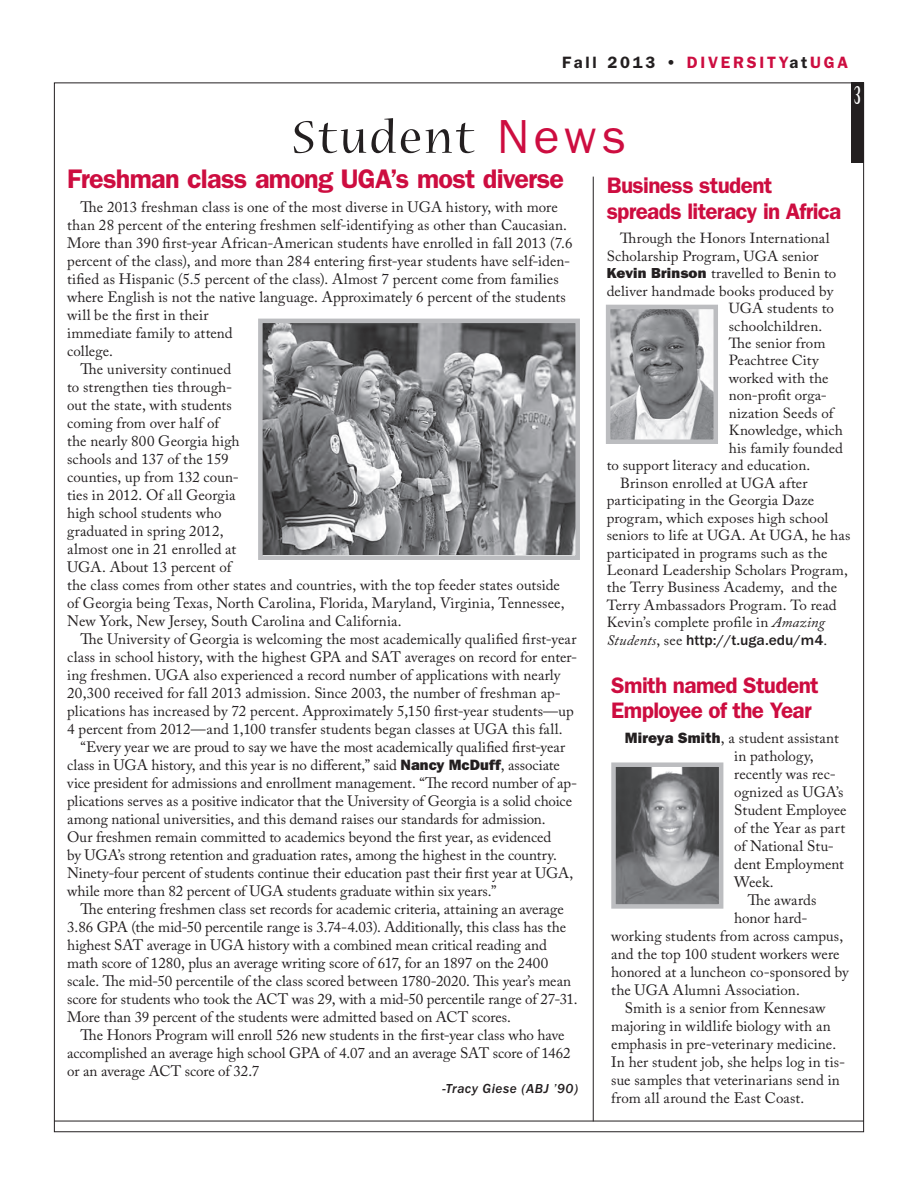
<style>
.page{position:relative;width:918px;height:1188px;background:#fff}
.page>*{position:absolute;margin:0;border:0;box-sizing:border-box;transform-origin:0 0}
.t1{font:51px "Nueva Std";letter-spacing:.05em;color:#231f20}
.Headline-Diversity{font:600 27px "Franklin Gothic";letter-spacing:-.025em;color:#cd0d40}
.t2{font:24px "Birch Std";color:#fff}
.Subhead-Diversity{font:600 22.5px/25.5px "Franklin Gothic";letter-spacing:-.03em;color:#cd0d40}
.t3{font:600 16.5px "Franklin Gothic";letter-spacing:.165em;color:#cd0d40}
.Body_Text-Diversity{font:15px/18px "Adobe Caslon Pro";color:#231f20}
.Body_Text-Diversity-2{font:500 15px "Franklin Gothic";color:#231f20}
.Body_Text-Diversity-3{font:14.55px/17.4px "Adobe Caslon Pro";letter-spacing:.01em;color:#231f20}
.Credit_Diversity{font:italic 500 13.5px "Franklin Gothic";letter-spacing:.035em;color:#231f20}
.s1{color:#231f20}
.s2{font-family:"Franklin Gothic";font-size:48px;color:#cd0d40}
.s3{font-family:"Franklin Gothic";font-weight:800}
.s4{font-style:italic}
.s5{font-family:"Adobe Caslon Pro";font-weight:400;font-style:italic;font-size:14.55px}
.s6{font-family:"Adobe Caslon Pro";font-weight:400;font-size:14.55px}
</style>
<div class="page">
<div style="left:851px;top:82px;width:13px;height:82px;background:#231f20"></div>
<hr style="left:593px;top:177px;width:1px;height:944px;background:#231f20">
<img style="left:263px;top:324px;width:312px;height:230px">
<div style="left:258px;top:319px;width:322px;height:241px;border:4px solid #bcbdc0"></div>
<img style="left:611px;top:310px;width:102px;height:129px">
<div style="left:606px;top:305px;width:112px;height:139px;border:4px solid #bcbdc0"></div>
<img style="left:616px;top:767px;width:102px;height:137px">
<div style="left:611px;top:762px;width:112px;height:147px;border:4px solid #bcbdc0"></div>
<hr style="left:54px;top:1121px;width:810px;height:1px;background:#231f20">
<p class="t3" style="left:562px;top:53px;width:287px"><span class="s1">Fall 2013 •</span> DIVERSITY<span class="s1">at</span>UGA</p>
<p class="t2" style="left:854px;top:81px;width:8px">3</p>
<p class="t1" style="left:292px;top:114px;width:336px">Student <span class="s2">News</span></p>
<p class="Headline-Diversity" style="left:67px;top:162px;width:498px">Freshman class among UGA’s most diverse</p>
<p class="Body_Text-Diversity" style="left:67px;top:198px;width:507px;text-indent:14px">The 2013 freshman class is one of the most diverse in UGA history, with more than 28 percent of the entering freshmen self-identifying as other than Caucasian.<br>More than 390 first-year African-American students have enrolled in fall 2013 (7.6 percent of the class), and more than 284 entering first-year students have self-iden&shy;tified as Hispanic (5.5 percent of the class). Almost 7 percent come from families where English is not the native language. Approximately 6 percent of the students will be the first in their<br>immediate family to attend<br>college.</p>
<p class="Body_Text-Diversity" style="left:67px;top:360px;width:499px;text-indent:14px">The university continued<br>to strengthen ties through-<br>out the state, with students<br>coming from over half of<br>the nearly 800 Georgia high<br>schools and 137 of the 159<br>counties, up from 132 coun-<br>ties in 2012. Of all Georgia<br>high school students who<br>graduated in spring 2012,<br>almost one in 21 enrolled at<br>UGA. About 13 percent of<br>the class comes from other states and countries, with the top feeder states outside of Georgia being Texas, North Carolina, Florida, Maryland, Virginia, Tennessee, New York, New Jersey, South Carolina and California.</p>
<p class="Body_Text-Diversity" style="left:67px;top:630px;width:512px;text-indent:14px">The University of Georgia is welcoming the most academically qualified first-year class in school history, with the highest GPA and SAT averages on record for enter&shy;ing freshmen. UGA also experienced a record number of applications with nearly 20,300 received for fall 2013 admission. Since 2003, the number of freshman ap&shy;plications has increased by 72 percent. Approximately 5,150 first-year students—up 4 percent from 2012—and 1,100 transfer students began classes at UGA this fall.</p>
<p class="Body_Text-Diversity" style="left:67px;top:738px;width:512px;text-indent:14px">“Every year we are proud to say we have the most academically qualified first-year class in UGA history, and this year is no different,” said <span class="s3">Nancy McDuff</span>, associate vice president for admissions and enrollment management. “The record number of ap&shy;plications serves as a positive indicator that the University of Georgia is a solid choice among national universities, and this demand raises our standards for admission.<br>Our freshmen remain committed to academics beyond the first year, as evidenced<br>by UGA’s strong retention and graduation rates, among the highest in the country.<br>Ninety-four percent of students continue their education past their first year at UGA, while more than 82 percent of UGA students graduate within six years.”</p>
<p class="Body_Text-Diversity" style="left:67px;top:900px;width:512px;text-indent:14px">The entering freshmen class set records for academic criteria, attaining an average 3.86 GPA (the mid-50 percentile range is 3.74-4.03). Additionally, this class has the highest SAT average in UGA history with a combined mean critical reading and math score of 1280, plus an average writing score of 617, for an 1897 on the 2400 scale. The mid-50 percentile of the class scored between 1780-2020. This year’s mean score for students who took the ACT was 29, with a mid-50 percentile range of 27-31.<br>More than 39 percent of the students were admitted based on ACT scores.</p>
<p class="Body_Text-Diversity" style="left:67px;top:1026px;width:505px;text-indent:14px">The Honors Program will enroll 526 new students in the first-year class who have accomplished an average high school GPA of 4.07 and an average SAT score of 1462 or an average ACT score of 32.7</p>
<p class="Credit_Diversity" style="left:442px;top:1081px;width:137px">-Tracy Giese (ABJ ’90)</p>
<p class="Subhead-Diversity" style="left:607px;top:173px;width:236px">Business student spreads literacy in Africa</p>
<p class="Body_Text-Diversity-3" style="left:620px;top:229px;width:211px">Through the Honors International</p>
<p class="Body_Text-Diversity-3" style="left:607px;top:247px;width:213px">Scholarship Program, UGA senior</p>
<p class="Body_Text-Diversity-3" style="left:607px;top:264px;width:231px"><span class="s3">Kevin Brinson</span> travelled to Benin to</p>
<p class="Body_Text-Diversity-3" style="left:607px;top:282px;width:228px">deliver handmade books produced by</p>
<p class="Body_Text-Diversity-3" style="left:729px;top:299px;width:107px">UGA students to</p>
<p class="Body_Text-Diversity-3" style="left:729px;top:317px;width:95px">schoolchildren.</p>
<p class="Body_Text-Diversity-3" style="left:729px;top:334px;width:98px">The senior from</p>
<p class="Body_Text-Diversity-3" style="left:729px;top:352px;width:92px">Peachtree City</p>
<p class="Body_Text-Diversity-3" style="left:729px;top:369px;width:101px">worked with the</p>
<p class="Body_Text-Diversity-3" style="left:729px;top:387px;width:100px">non-profit orga-</p>
<p class="Body_Text-Diversity-3" style="left:729px;top:404px;width:106px">nization Seeds of</p>
<p class="Body_Text-Diversity-3" style="left:729px;top:422px;width:116px">Knowledge, which</p>
<p class="Body_Text-Diversity-3" style="left:729px;top:439px;width:116px">his family founded</p>
<p class="Body_Text-Diversity-3" style="left:607px;top:456px;width:205px">to support literacy and education.</p>
<p class="Body_Text-Diversity-3" style="left:607px;top:474px;width:245px;text-indent:14px">Brinson enrolled at UGA after participating in the Georgia Daze program, which exposes high school seniors to life at UGA. At UGA, he has participated in programs such as the Leonard Leadership Scholars Program, the Terry Business Academy, and the Terry Ambassadors Program. To read Kevin’s complete profile in <span class="s4">Amazing</span></p>
<p class="Body_Text-Diversity-2" style="left:607px;top:632px;width:222px"><span class="s5">Students</span><span class="s6">, see</span> http://t.uga.edu/m4<span class="s6">.</span></p>
<p class="Subhead-Diversity" style="left:611px;top:673px;width:209px">Smith named Student<br>Employee of the Year</p>
<p class="Body_Text-Diversity" style="left:734px;top:729px;width:114px;text-indent:-109px"><span class="s3">Mireya Smith</span>, a student assistant in pathology, recently was rec&shy;ognized as UGA’s<br>Student Employee of the Year as part of National Stu&shy;dent Employment<br>Week.</p>
<p class="Body_Text-Diversity" style="left:748px;top:891px;width:70px">The awards</p>
<p class="Body_Text-Diversity" style="left:734px;top:909px;width:75px">honor hard-</p>
<p class="Body_Text-Diversity" style="left:611px;top:927px;width:234px">working students from across campus,</p>
<p class="Body_Text-Diversity" style="left:611px;top:945px;width:230px">and the top 100 student workers were</p>
<p class="Body_Text-Diversity" style="left:611px;top:963px;width:239px">honored at a luncheon co-sponsored by</p>
<p class="Body_Text-Diversity" style="left:611px;top:981px;width:190px">the UGA Alumni Association.</p>
<p class="Body_Text-Diversity" style="left:611px;top:999px;width:235px;text-indent:14px">Smith is a senior from Kennesaw majoring in wildlife biology with an emphasis in pre-veterinary medicine.<br>In her student job, she helps log in tis&shy;sue samples that veterinarians send in from all around the East Coast.</p>
</div>
